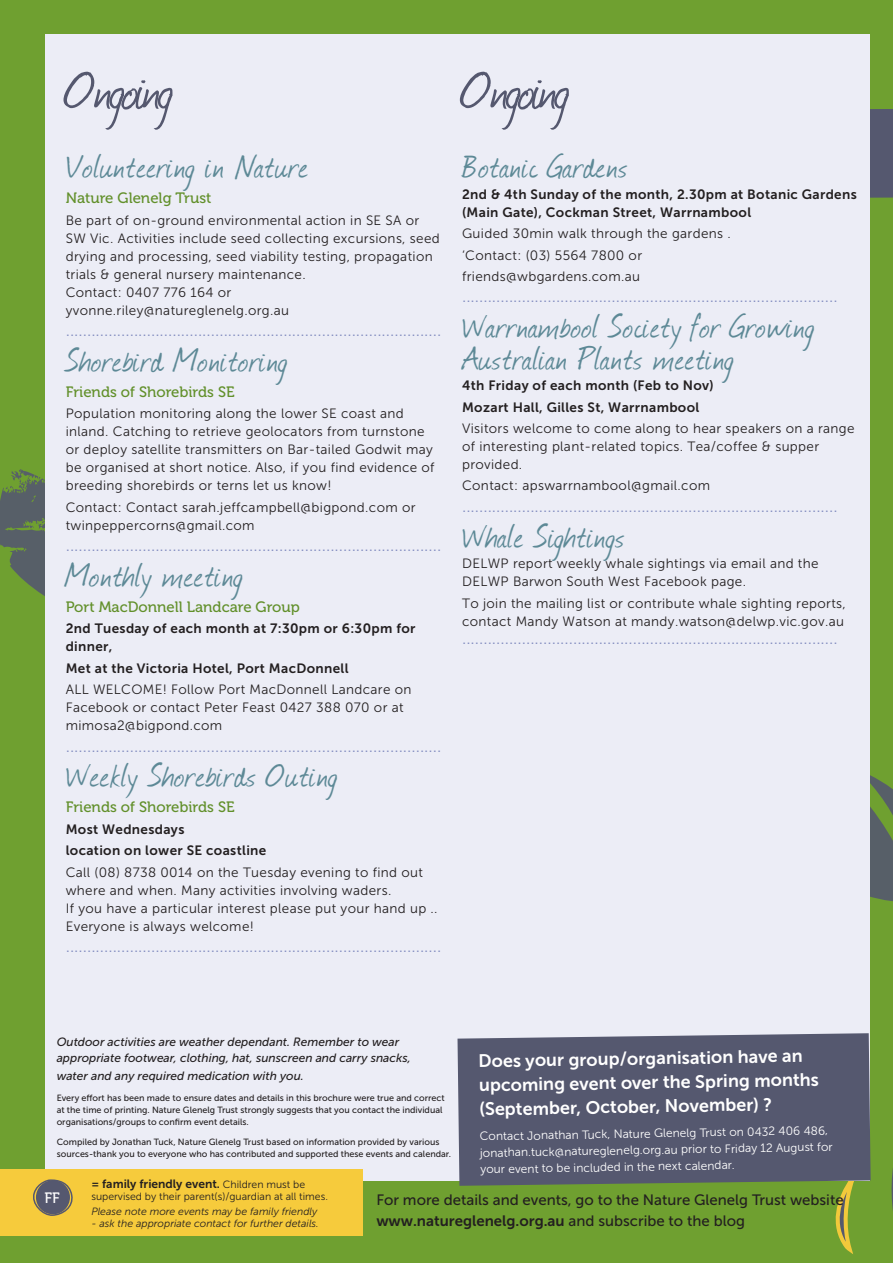
<style>
.page{position:relative;width:893px;height:1263px;background:#6fa030}
.page>*{position:absolute;margin:0;border:0;box-sizing:border-box;transform-origin:0 0}
._2_EventName{font:63.75px "Journal";letter-spacing:-.025em;color:#55586f}
._2_EventName-2{font:39px/31.5px "Journal";letter-spacing:.025em;color:#5d8996}
._2_EventName-3{font:18px "Museo Sans 300";color:#838dc0;scale:.96 1}
.t1{font:18px/24px "Museo Sans 700";color:#fff}
.t2{font:15px/21px "Museo Sans 500";color:#231f20}
._2_EventName-4{font:15px "Museo 500";color:#62902b}
.t3{font:15px "Museo 500";color:#fff}
._2_EventName-5{font:13.5px/18px "Museo Sans 300";letter-spacing:.025em;color:#231f20}
._2_EventName-6{font:13.5px/18px "Museo Sans 700";letter-spacing:.025em;color:#231f20}
.t4{font:12px/16.5px "Museo Sans 300";color:#fff}
.t5{font:italic 12px/16.5px "Museo Sans 500";color:#231f20}
.t6{font:12px "Museo Sans 700";color:#231f20}
.t7{font:10.5px/15px "Museo Sans 300";color:#231f20}
.t8{font:italic 10.5px "Museo Sans 300";color:#231f20}
.t9{font:9px/12px "Museo Sans 500";color:#231f20}
.s1{font-family:"Museo Sans 300";font-size:10.5px}
.s2{font-style:italic}
.s3{font-family:"Museo Sans 700"}
</style>
<div class="page">
<svg style="left:835px;top:1186px;width:18px;height:68px"></svg>
<svg style="left:891px;top:1168px;width:2px;height:43px"></svg>
<svg style="left:0;top:478px;width:45px;height:118px;fill:#575f68"></svg>
<svg style="left:6px;top:469px;width:35px;height:20px"></svg>
<svg style="left:29px;top:524px;width:5px;height:5px"></svg>
<svg style="left:870px;top:775px;width:23px;height:126px;fill:#575f68"></svg>
<div style="left:854px;top:109px;width:39px;height:89px;background:#55586f"></div>
<div style="left:45px;top:34px;width:825px;height:1146px;background:#ecedf6"></div>
<div style="left:0;top:1169px;width:363px;height:67px;background:#f6cb3c"></div>
<svg style="left:33px;top:1179px;width:40px;height:37px"></svg>
<div style="left:457px;top:1033px;width:414px;height:153px;background:#55586f"></div>
<p class="_2_EventName" style="left:66px;top:47px;width:109px">Ongoing</p>
<p class="_2_EventName-2" style="left:66px;top:150px;width:244px">Volunteering in Nature</p>
<p class="_2_EventName-4" style="left:66px;top:190px;width:147px">Nature Glenelg Trust</p>
<p class="_2_EventName-5" style="left:66px;top:211px;width:376px">Be part of on-ground environmental action in SE SA or SW Vic. Activities include seed collecting excursions, seed drying and processing, seed viability testing, propagation trials &amp; general nursery maintenance.<br>Contact: 0407 776 164 or yvonne.riley@natureglenelg.org.au</p>
<p class="_2_EventName-3" style="left:66px;top:320px;width:393px">........................................................................................</p>
<p class="_2_EventName-2" style="left:66px;top:344px;width:223px">Shorebird Monitoring</p>
<p class="_2_EventName-4" style="left:66px;top:383px;width:170px">Friends of Shorebirds SE</p>
<p class="_2_EventName-5" style="left:66px;top:405px;width:370px">Population monitoring along the lower SE coast and inland. Catching to retrieve geolocators from turnstone or deploy satellite transmitters on Bar-tailed Godwit may be organised at short notice. Also, if you find evidence of breeding shorebirds or terns let us know!</p>
<p class="_2_EventName-5" style="left:66px;top:498px;width:351px">Contact: Contact sarah.jeffcampbell@bigpond.com or twinpeppercorns@gmail.com</p>
<p class="_2_EventName-3" style="left:66px;top:535px;width:393px">........................................................................................</p>
<p class="_2_EventName-2" style="left:66px;top:559px;width:179px">Monthly meeting</p>
<p class="_2_EventName-4" style="left:66px;top:598px;width:236px">Port MacDonnell Landcare Group</p>
<p class="_2_EventName-6" style="left:66px;top:620px;width:351px">2nd Tuesday of each month at 7:30pm or 6:30pm for dinner,</p>
<p class="_2_EventName-6" style="left:66px;top:659px;width:284px">Met at the Victoria Hotel, Port MacDonnell</p>
<p class="_2_EventName-5" style="left:66px;top:681px;width:347px">ALL WELCOME! Follow Port MacDonnell Landcare on<br>Facebook or contact Peter Feast 0427 388 070 or at mimosa2@bigpond.com</p>
<p class="_2_EventName-3" style="left:66px;top:736px;width:393px">........................................................................................</p>
<p class="_2_EventName-2" style="left:66px;top:759px;width:273px">Weekly Shorebirds Outing</p>
<p class="_2_EventName-4" style="left:66px;top:799px;width:170px">Friends of Shorebirds SE</p>
<p class="_2_EventName-6" style="left:66px;top:820px;width:120px">Most Wednesdays</p>
<p class="_2_EventName-6" style="left:66px;top:841px;width:202px">location on lower SE coastline</p>
<p class="_2_EventName-5" style="left:66px;top:863px;width:373px">Call (08) 8738 0014 on the Tuesday evening to find out where and when. Many activities involving waders.<br>If you have a particular interest please put your hand up ..<br>Everyone is always welcome!</p>
<p class="_2_EventName-3" style="left:66px;top:936px;width:393px">........................................................................................</p>
<p class="_2_EventName" style="left:462px;top:47px;width:109px">Ongoing</p>
<p class="_2_EventName-2" style="left:462px;top:150px;width:167px">Botanic Gardens</p>
<p class="_2_EventName-6" style="left:462px;top:185px;width:396px">2nd &amp; 4th Sunday of the month, 2.30pm at Botanic Gardens (Main Gate), Cockman Street, Warrnambool</p>
<p class="_2_EventName-5" style="left:462px;top:225px;width:270px">Guided 30min walk through the gardens .</p>
<p class="_2_EventName-5" style="left:462px;top:246px;width:182px">‘Contact: (03) 5564 7800 or</p>
<p class="_2_EventName-5" style="left:462px;top:267px;width:179px">friends@wbgardens.com.au</p>
<p class="_2_EventName-3" style="left:462px;top:286px;width:393px">........................................................................................</p>
<p class="_2_EventName-2" style="left:462px;top:310px;width:354px">Warrnambool Society for Growing<br>Australian Plants meeting</p>
<p class="_2_EventName-6" style="left:462px;top:376px;width:253px">4th Friday of each month (Feb to Nov)</p>
<p class="_2_EventName-6" style="left:462px;top:398px;width:239px">Mozart Hall, Gilles St, Warrnambool</p>
<p class="_2_EventName-5" style="left:462px;top:419px;width:394px">Visitors welcome to come along to hear speakers on a range of interesting plant-related topics. Tea/coffee &amp; supper provided.</p>
<p class="_2_EventName-5" style="left:462px;top:477px;width:250px">Contact: apswarrnambool@gmail.com</p>
<p class="_2_EventName-3" style="left:462px;top:496px;width:393px">........................................................................................</p>
<p class="_2_EventName-2" style="left:462px;top:520px;width:164px">Whale Sightings</p>
<p class="_2_EventName-5" style="left:462px;top:555px;width:358px">DELWP report weekly whale sightings via email and the<br>DELWP Barwon South West Facebook page.</p>
<p class="_2_EventName-5" style="left:462px;top:594px;width:385px">To join the mailing list or contribute whale sighting reports, contact Mandy Watson at mandy.watson@delwp.vic.gov.au</p>
<p class="_2_EventName-3" style="left:462px;top:628px;width:393px">........................................................................................</p>
<p class="t5" style="left:57px;top:1033px;width:356px">Outdoor activities are weather dependant. Remember to wear appropriate footwear, clothing, hat, sunscreen and carry snacks,</p>
<p class="t5" style="left:57px;top:1068px;width:249px">water and any required medication with you.</p>
<p class="t9" style="left:57px;top:1091px;width:389px">Every effort has been made to ensure dates and details in this brochure were true and correct at the time of printing. Nature Glenelg Trust strongly suggests that you contact the individual organisations/groups to confirm event details.</p>
<p class="t9" style="left:57px;top:1136px;width:396px">Compiled by Jonathan Tuck, Nature Glenelg Trust based on information provided by various sources-thank you to everyone who has contributed and supported these events and calendar.</p>
<p class="t1" style="left:478px;top:1049px;width:342px;rotate:-1deg">Does your group/organisation have an upcoming event over the Spring months (September, October, November) ?</p>
<p class="t4" style="left:480px;top:1128px;width:354px;rotate:-1deg">Contact Jonathan Tuck, Nature Glenelg Trust on 0432 406 486, jonathan.tuck@natureglenelg.org.au prior to Friday 12 August for your event to be included in the next calendar.</p>
<p class="t3" style="left:45px;top:1189px;width:17px">FF</p>
<p class="t6" style="left:91px;top:1177px;width:215px">= family friendly event. <span class="s1">Children must be</span></p>
<p class="t7" style="left:91px;top:1188px;width:238px">supervised by their parent(s)/guardian at all times.<br><span class="s2">Please note more events may be family friendly</span></p>
<p class="t8" style="left:91px;top:1217px;width:229px">- ask the appropriate contact for further details.</p>
<p class="t2" style="left:376px;top:1189px;width:469px">For more details and events, go to the Nature Glenelg Trust website <span class="s3">www.natureglenelg.org.au</span> and subscribe to the blog</p>
</div>
